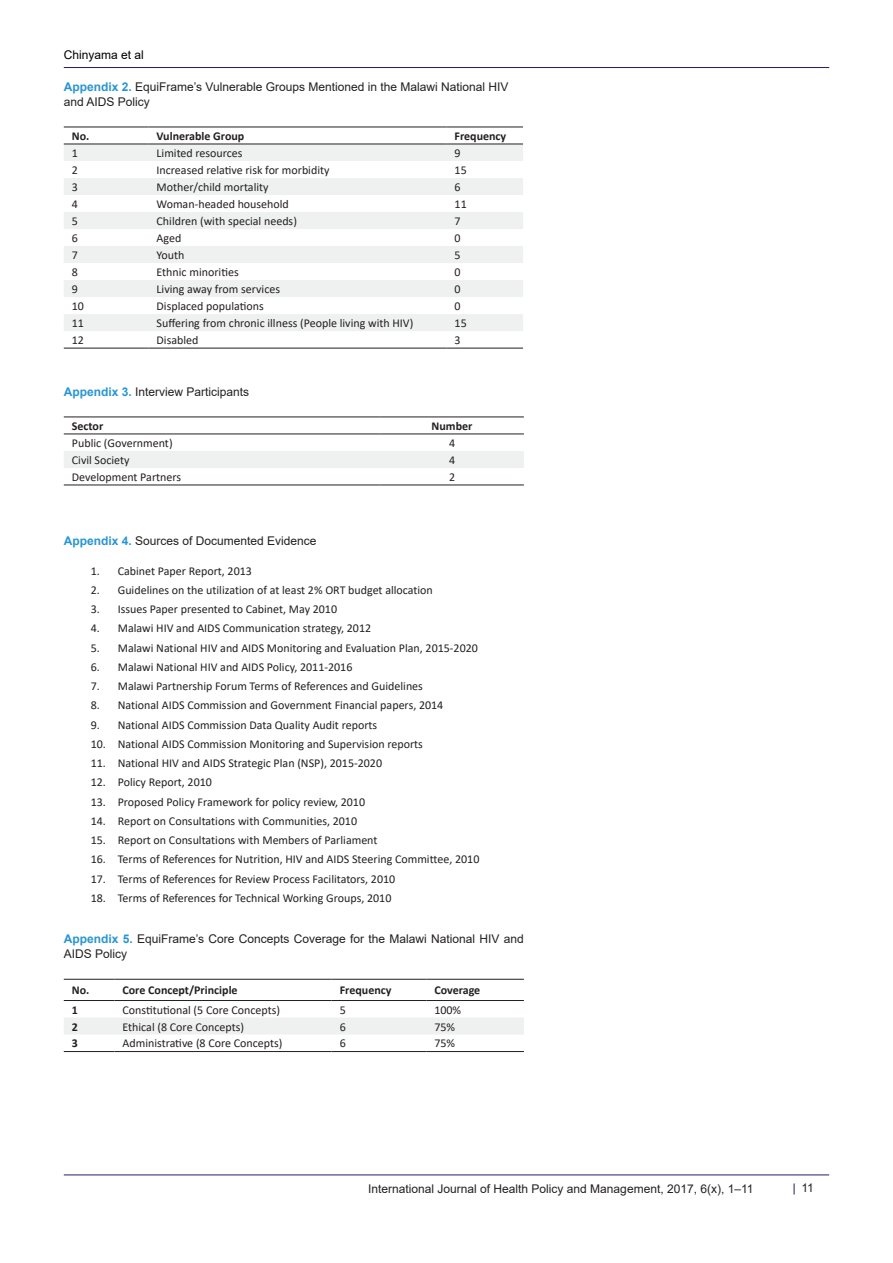
<style>
.page{position:relative;width:893px;height:1263px;background:#fff}
.page>*{position:absolute;margin:0;border:0;box-sizing:border-box;transform-origin:0 0}
.t1{font:12px "Calibri";color:#231f20}
.t2{font:12px/15px "Arial";color:#231f20}
.t3{font:700 12px "Calibri";color:#231f20}
.t4{font:12px "Arial";color:#000001}
.s1{font-weight:700;color:#2995d2}
</style>
<div class="page">
<hr style="left:64px;top:67px;width:765px;height:1px;background:#231d60">
<hr style="left:64px;top:1175px;width:765px;height:1px;background:#231d60">
<svg style="left:64px;top:145px;width:459px;height:186px;fill:#eff0f0"></svg>
<hr style="left:64px;top:127px;width:84px;height:1px;background:#231f20">
<hr style="left:148px;top:127px;width:298px;height:1px;background:#231f20">
<hr style="left:446px;top:127px;width:77px;height:1px;background:#231f20">
<hr style="left:64px;top:144px;width:84px;height:1px;background:#231f20">
<hr style="left:148px;top:144px;width:298px;height:1px;background:#231f20">
<hr style="left:446px;top:144px;width:77px;height:1px;background:#231f20">
<hr style="left:64px;top:348px;width:84px;height:1px;background:#231f20">
<hr style="left:148px;top:348px;width:298px;height:1px;background:#231f20">
<hr style="left:446px;top:348px;width:77px;height:1px;background:#231f20">
<div style="left:64px;top:1018px;width:460px;height:16px;background:#eff0f0"></div>
<hr style="left:64px;top:979px;width:50px;height:1px;background:#231f20">
<hr style="left:114px;top:979px;width:218px;height:1px;background:#231f20">
<hr style="left:332px;top:979px;width:94px;height:1px;background:#231f20">
<hr style="left:426px;top:979px;width:98px;height:1px;background:#231f20">
<hr style="left:64px;top:1000px;width:50px;height:1px;background:#231f20">
<hr style="left:114px;top:1000px;width:218px;height:1px;background:#231f20">
<hr style="left:332px;top:1000px;width:94px;height:1px;background:#231f20">
<hr style="left:426px;top:1000px;width:98px;height:1px;background:#231f20">
<hr style="left:64px;top:1051px;width:50px;height:1px;background:#231f20">
<hr style="left:114px;top:1051px;width:218px;height:1px;background:#231f20">
<hr style="left:332px;top:1051px;width:94px;height:1px;background:#231f20">
<hr style="left:426px;top:1051px;width:98px;height:1px;background:#231f20">
<div style="left:64px;top:451px;width:460px;height:17px;background:#eff0f0"></div>
<hr style="left:64px;top:417px;width:316px;height:1px;background:#231f20">
<hr style="left:380px;top:417px;width:144px;height:1px;background:#231f20">
<hr style="left:64px;top:434px;width:316px;height:1px;background:#231f20">
<hr style="left:380px;top:434px;width:144px;height:1px;background:#231f20">
<hr style="left:64px;top:485px;width:316px;height:1px;background:#231f20">
<hr style="left:380px;top:485px;width:144px;height:1px;background:#231f20">
<p class="t4" style="left:64px;top:46px;width:82px">Chinyama et al</p>
<p class="t2" style="left:64px;top:79px;width:446px"><span class="s1">Appendix 2.</span> EquiFrame’s Vulnerable Groups Mentioned in the Malawi National HIV and AIDS Policy</p>
<p class="t3" style="left:72px;top:127px;width:19px">No.</p>
<p class="t3" style="left:157px;top:127px;width:89px">Vulnerable Group</p>
<p class="t3" style="left:455px;top:127px;width:53px">Frequency</p>
<p class="t1" style="left:72px;top:145px;width:8px">1</p>
<p class="t1" style="left:157px;top:145px;width:88px">Limited resources</p>
<p class="t1" style="left:455px;top:145px;width:8px">9</p>
<p class="t1" style="left:72px;top:162px;width:8px">2</p>
<p class="t1" style="left:157px;top:162px;width:174px">Increased relative risk for morbidity</p>
<p class="t1" style="left:455px;top:162px;width:14px">15</p>
<p class="t1" style="left:72px;top:179px;width:8px">3</p>
<p class="t1" style="left:157px;top:179px;width:114px">Mother/child mortality</p>
<p class="t1" style="left:455px;top:179px;width:8px">6</p>
<p class="t1" style="left:72px;top:196px;width:8px">4</p>
<p class="t1" style="left:157px;top:196px;width:134px">Woman-headed household</p>
<p class="t1" style="left:455px;top:196px;width:14px">11</p>
<p class="t1" style="left:72px;top:213px;width:8px">5</p>
<p class="t1" style="left:157px;top:213px;width:142px">Children (with special needs)</p>
<p class="t1" style="left:455px;top:213px;width:8px">7</p>
<p class="t1" style="left:72px;top:230px;width:8px">6</p>
<p class="t1" style="left:157px;top:230px;width:26px">Aged</p>
<p class="t1" style="left:455px;top:230px;width:8px">0</p>
<p class="t1" style="left:72px;top:247px;width:8px">7</p>
<p class="t1" style="left:157px;top:247px;width:29px">Youth</p>
<p class="t1" style="left:455px;top:247px;width:8px">5</p>
<p class="t1" style="left:72px;top:264px;width:8px">8</p>
<p class="t1" style="left:157px;top:264px;width:84px">Ethnic minorities</p>
<p class="t1" style="left:455px;top:264px;width:8px">0</p>
<p class="t1" style="left:72px;top:281px;width:8px">9</p>
<p class="t1" style="left:157px;top:281px;width:125px">Living away from services</p>
<p class="t1" style="left:455px;top:281px;width:8px">0</p>
<p class="t1" style="left:72px;top:298px;width:14px">10</p>
<p class="t1" style="left:157px;top:298px;width:109px">Displaced populations</p>
<p class="t1" style="left:455px;top:298px;width:8px">0</p>
<p class="t1" style="left:72px;top:315px;width:14px">11</p>
<p class="t1" style="left:157px;top:315px;width:258px">Suffering from chronic illness (People living with HIV)</p>
<p class="t1" style="left:455px;top:315px;width:14px">15</p>
<p class="t1" style="left:72px;top:332px;width:14px">12</p>
<p class="t1" style="left:157px;top:332px;width:43px">Disabled</p>
<p class="t1" style="left:455px;top:332px;width:8px">3</p>
<p class="t2" style="left:64px;top:384px;width:187px"><span class="s1">Appendix 3.</span> Interview Participants</p>
<p class="t3" style="left:72px;top:417px;width:33px">Sector</p>
<p class="t3" style="left:432px;top:417px;width:42px">Number</p>
<p class="t1" style="left:72px;top:435px;width:102px">Public (Government)</p>
<p class="t1" style="left:449px;top:435px;width:8px">4</p>
<p class="t1" style="left:72px;top:452px;width:59px">Civil Society</p>
<p class="t1" style="left:449px;top:452px;width:8px">4</p>
<p class="t1" style="left:72px;top:468px;width:111px">Development Partners</p>
<p class="t1" style="left:449px;top:468px;width:8px">2</p>
<p class="t2" style="left:64px;top:533px;width:254px"><span class="s1">Appendix 4.</span> Sources of Documented Evidence</p>
<p class="t1" style="left:91px;top:562px;width:163px">1. Cabinet Paper Report, 2013</p>
<p class="t1" style="left:91px;top:581px;width:344px">2. Guidelines on the utilization of at least 2% ORT budget allocation</p>
<p class="t1" style="left:91px;top:601px;width:248px">3. Issues Paper presented to Cabinet, May 2010</p>
<p class="t1" style="left:91px;top:620px;width:282px">4. Malawi HIV and AIDS Communication strategy, 2012</p>
<p class="t1" style="left:91px;top:639px;width:389px">5. Malawi National HIV and AIDS Monitoring and Evaluation Plan, 2015-2020</p>
<p class="t1" style="left:91px;top:658px;width:263px">6. Malawi National HIV and AIDS Policy, 2011-2016</p>
<p class="t1" style="left:91px;top:678px;width:334px">7. Malawi Partnership Forum Terms of References and Guidelines</p>
<p class="t1" style="left:91px;top:697px;width:354px">8. National AIDS Commission and Government Financial papers, 2014</p>
<p class="t1" style="left:91px;top:716px;width:288px">9. National AIDS Commission Data Quality Audit reports</p>
<p class="t1" style="left:91px;top:735px;width:334px">10. National AIDS Commission Monitoring and Supervision reports</p>
<p class="t1" style="left:91px;top:755px;width:293px">11. National HIV and AIDS Strategic Plan (NSP), 2015-2020</p>
<p class="t1" style="left:91px;top:774px;width:123px">12. Policy Report, 2010</p>
<p class="t1" style="left:91px;top:793px;width:276px">13. Proposed Policy Framework for policy review, 2010</p>
<p class="t1" style="left:91px;top:812px;width:268px">14. Report on Consultations with Communities, 2010</p>
<p class="t1" style="left:91px;top:832px;width:288px">15. Report on Consultations with Members of Parliament</p>
<p class="t1" style="left:91px;top:851px;width:390px">16. Terms of References for Nutrition, HIV and AIDS Steering Committee, 2010</p>
<p class="t1" style="left:91px;top:870px;width:306px">17. Terms of References for Review Process Facilitators, 2010</p>
<p class="t1" style="left:91px;top:889px;width:302px">18. Terms of References for Technical Working Groups, 2010</p>
<p class="t2" style="left:64px;top:931px;width:462px"><span class="s1">Appendix 5.</span> EquiFrame’s Core Concepts Coverage for the Malawi National HIV and<br>AIDS Policy</p>
<p class="t3" style="left:72px;top:982px;width:19px">No.</p>
<p class="t3" style="left:123px;top:982px;width:117px">Core Concept/Principle</p>
<p class="t3" style="left:340px;top:982px;width:53px">Frequency</p>
<p class="t3" style="left:434px;top:982px;width:47px">Coverage</p>
<p class="t3" style="left:72px;top:1001px;width:8px">1</p>
<p class="t1" style="left:123px;top:1001px;width:159px">Constitutional (5 Core Concepts)</p>
<p class="t1" style="left:340px;top:1001px;width:8px">5</p>
<p class="t1" style="left:434px;top:1001px;width:28px">100%</p>
<p class="t3" style="left:72px;top:1018px;width:8px">2</p>
<p class="t1" style="left:123px;top:1018px;width:123px">Ethical (8 Core Concepts)</p>
<p class="t1" style="left:340px;top:1018px;width:8px">6</p>
<p class="t1" style="left:434px;top:1018px;width:22px">75%</p>
<p class="t3" style="left:72px;top:1035px;width:8px">3</p>
<p class="t1" style="left:123px;top:1035px;width:162px">Administrative (8 Core Concepts)</p>
<p class="t1" style="left:340px;top:1035px;width:8px">6</p>
<p class="t1" style="left:434px;top:1035px;width:22px">75%</p>
<p class="t2" style="left:368px;top:1181px;width:387px">International Journal of Health Policy and Management, 2017, 6(x), 1–11</p>
<p class="t2" style="left:801px;top:1180px;width:14px">11</p>
</div>
